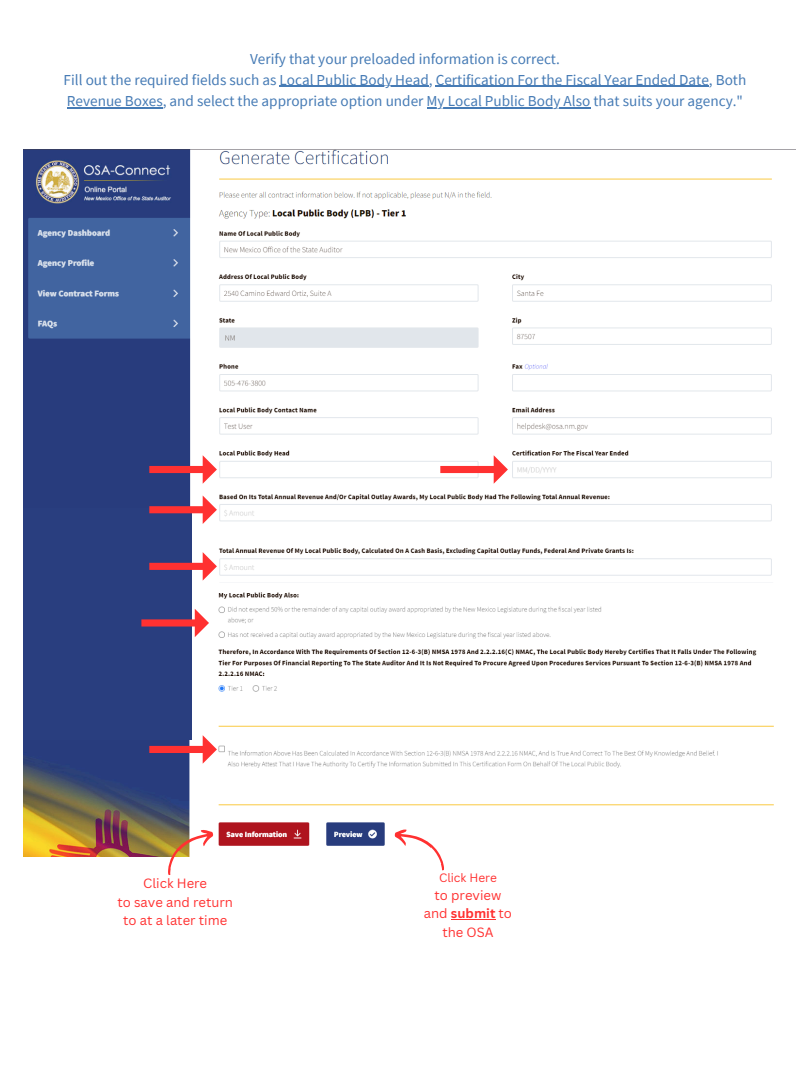
<style>
.page{position:relative;width:810px;height:1080px;background:#fff}
.page>*{position:absolute;margin:0;border:0;box-sizing:border-box;transform-origin:0 0}
.t1{font:15.19px/21.1px "Source Sans Pro";color:#467bb5;text-align:center}
.t2{font:13.12px/18.2px "Canva Sans";color:#ff3131;text-align:center}
.t3{font:11.88px "Canva Sans";color:#ff3131}
.s1{font-weight:700}
</style>
<div class="page">
<img style="left:24px;top:149px;width:771px;height:427px">
<img style="left:24px;top:592px;width:750px;height:265px">
<div style="left:24px;top:508px;width:168px;height:232px;background:#293e7f"></div>
<svg style="left:149px;top:455px;width:68px;height:29px"></svg>
<svg style="left:440px;top:455px;width:68px;height:29px"></svg>
<svg style="left:149px;top:496px;width:68px;height:28px"></svg>
<svg style="left:149px;top:552px;width:68px;height:29px"></svg>
<svg style="left:141px;top:609px;width:68px;height:28px"></svg>
<svg style="left:149px;top:735px;width:68px;height:29px"></svg>
<svg style="left:391px;top:824px;width:62px;height:47px"></svg>
<svg style="left:158px;top:824px;width:59px;height:51px"></svg>
<hr style="left:279px;top:86px;width:150px;height:1px;background:#467bb5">
<hr style="left:436px;top:86px;width:273px;height:1px;background:#467bb5">
<hr style="left:67px;top:107px;width:96px;height:1px;background:#467bb5">
<hr style="left:427px;top:107px;width:163px;height:1px;background:#467bb5">
<hr style="left:451px;top:919px;width:45px;height:1px;background:#ff3131">
<h1 class="t1" style="left:64px;top:48px;width:684px">Verify that your preloaded information is correct.<br>Fill out the required fields such as Local Public Body Head, Certification For the Fiscal Year Ended Date, Both</h1>
<p class="t1" style="left:67px;top:90px;width:678px">Revenue Boxes, and select the appropriate option under My Local Public Body Also that suits your agency."</p>
<p class="t2" style="left:143px;top:874px;width:65px">Click Here</p>
<p class="t2" style="left:117px;top:892px;width:117px">to save and return to at a later time</p>
<p class="t3" style="left:439px;top:870px;width:59px">Click Here</p>
<p class="t2" style="left:424px;top:886px;width:90px">to preview and <span class="s1">submit</span> to the OSA</p>
</div>
